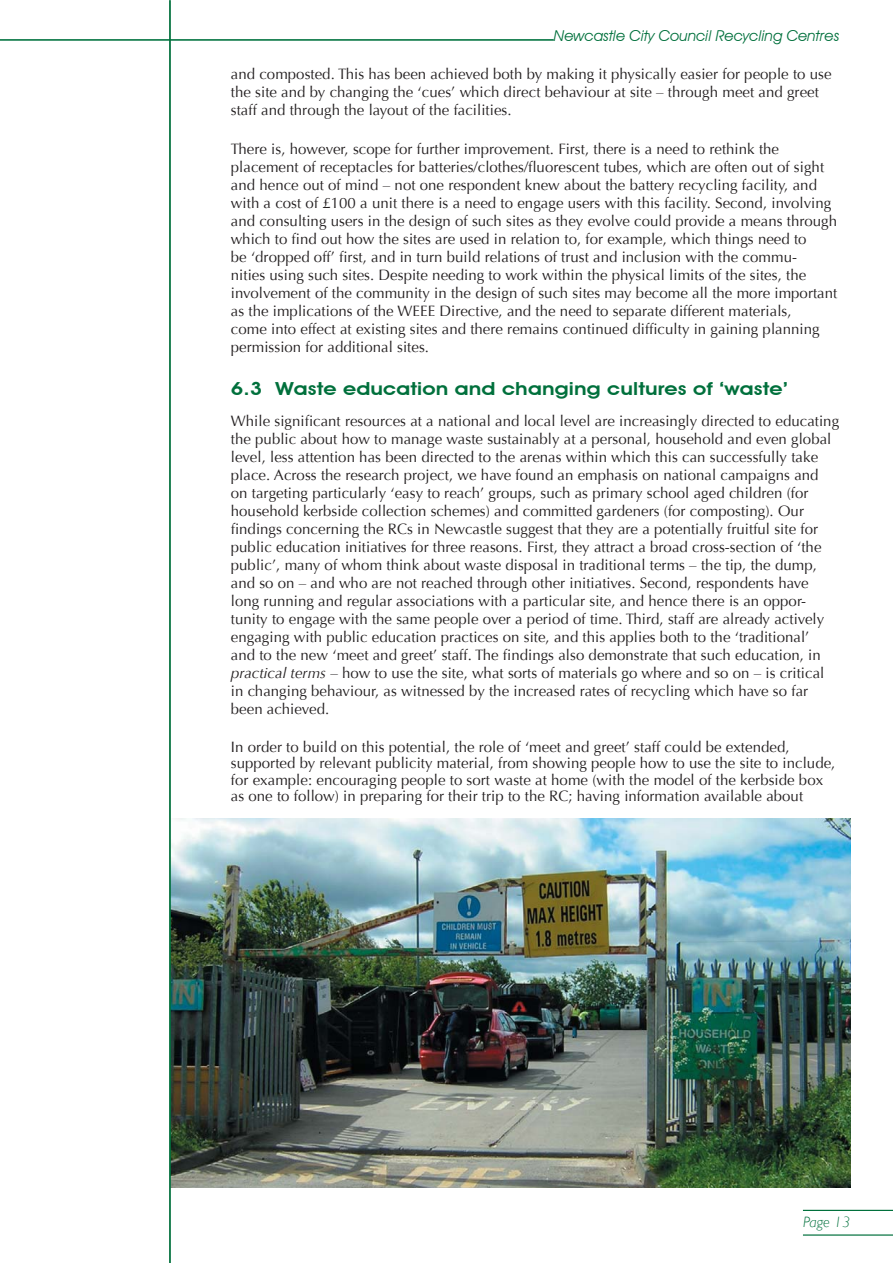
<style>
.page{position:relative;width:893px;height:1263px;background:#fff}
.page>*{position:absolute;margin:0;border:0;box-sizing:border-box;transform-origin:0 0}
.t1{font:600 18px "Avant Garde IT Cby BT";letter-spacing:.005em;color:#00703c;scale:1.2 1}
.t2{font:15px/18px "Optima";letter-spacing:.005em;color:#231f20}
.t3{font:italic 15px "Avant Garde IT Cby BT";letter-spacing:.005em;color:#00703c}
.t4{font:italic 300 15px "Gill Sans";letter-spacing:.005em;color:#00703c}
.s1{font-style:italic}
</style>
<div class="page">
<img style="left:171px;top:818px;width:679px;height:370px">
<hr style="left:0;top:39px;width:553px;height:2px;background:#00703c">
<hr style="left:169px;top:0;width:2px;height:1263px;background:#00703c">
<hr style="left:803px;top:1210px;width:89px;height:1px;background:#00703c">
<hr style="left:803px;top:1234px;width:89px;height:2px;background:#00703c">
<p class="t3" style="left:554px;top:26px;width:287px">Newcastle City Council Recycling Centres</p>
<p class="t2" style="left:231px;top:65px;width:602px">and composted. This has been achieved both by making it physically easier for people to use the site and by changing the ‘cues’ which direct behaviour at site – through meet and greet staff and through the layout of the facilities.</p>
<p class="t2" style="left:231px;top:140px;width:608px">There is, however, scope for further improvement. First, there is a need to rethink the placement of receptacles for batteries/clothes/fluorescent tubes, which are often out of sight and hence out of mind – not one respondent knew about the battery recycling facility, and with a cost of £100 a unit there is a need to engage users with this facility. Second, involving and consulting users in the design of such sites as they evolve could provide a means through which to find out how the sites are used in relation to, for example, which things need to<br>be ‘dropped off’ first, and in turn build relations of trust and inclusion with the commu-<br>nities using such sites. Despite needing to work within the physical limits of the sites, the involvement of the community in the design of such sites may become all the more important as the implications of the WEEE Directive, and the need to separate different materials,<br>come into effect at existing sites and there remains continued difficulty in gaining planning permission for additional sites.</p>
<p class="t1" style="left:231px;top:378px;width:466px">6.3 Waste education and changing cultures of ‘waste’</p>
<p class="t2" style="left:231px;top:412px;width:610px">While significant resources at a national and local level are increasingly directed to educating the public about how to manage waste sustainably at a personal, household and even global level, less attention has been directed to the arenas within which this can successfully take place. Across the research project, we have found an emphasis on national campaigns and<br>on targeting particularly ‘easy to reach’ groups, such as primary school aged children (for household kerbside collection schemes) and committed gardeners (for composting). Our findings concerning the RCs in Newcastle suggest that they are a potentially fruitful site for public education initiatives for three reasons. First, they attract a broad cross-section of ‘the public’, many of whom think about waste disposal in traditional terms – the tip, the dump, and so on – and who are not reached through other initiatives. Second, respondents have long running and regular associations with a particular site, and hence there is an oppor&shy;tunity to engage with the same people over a period of time. Third, staff are already actively engaging with public education practices on site, and this applies both to the ‘traditional’<br>and to the new ‘meet and greet’ staff. The findings also demonstrate that such education, in <span class="s1">practical terms</span> – how to use the site, what sorts of materials go where and so on – is critical in changing behaviour, as witnessed by the increased rates of recycling which have so far been achieved.</p>
<p class="t2" style="left:231px;top:739px;width:606px;line-height:16.5px">In order to build on this potential, the role of ‘meet and greet’ staff could be extended, supported by relevant publicity material, from showing people how to use the site to include, for example: encouraging people to sort waste at home (with the model of the kerbside box as one to follow) in preparing for their trip to the RC; having information available about</p>
<p class="t4" style="left:803px;top:1213px;width:48px">Page 13</p>
</div>
